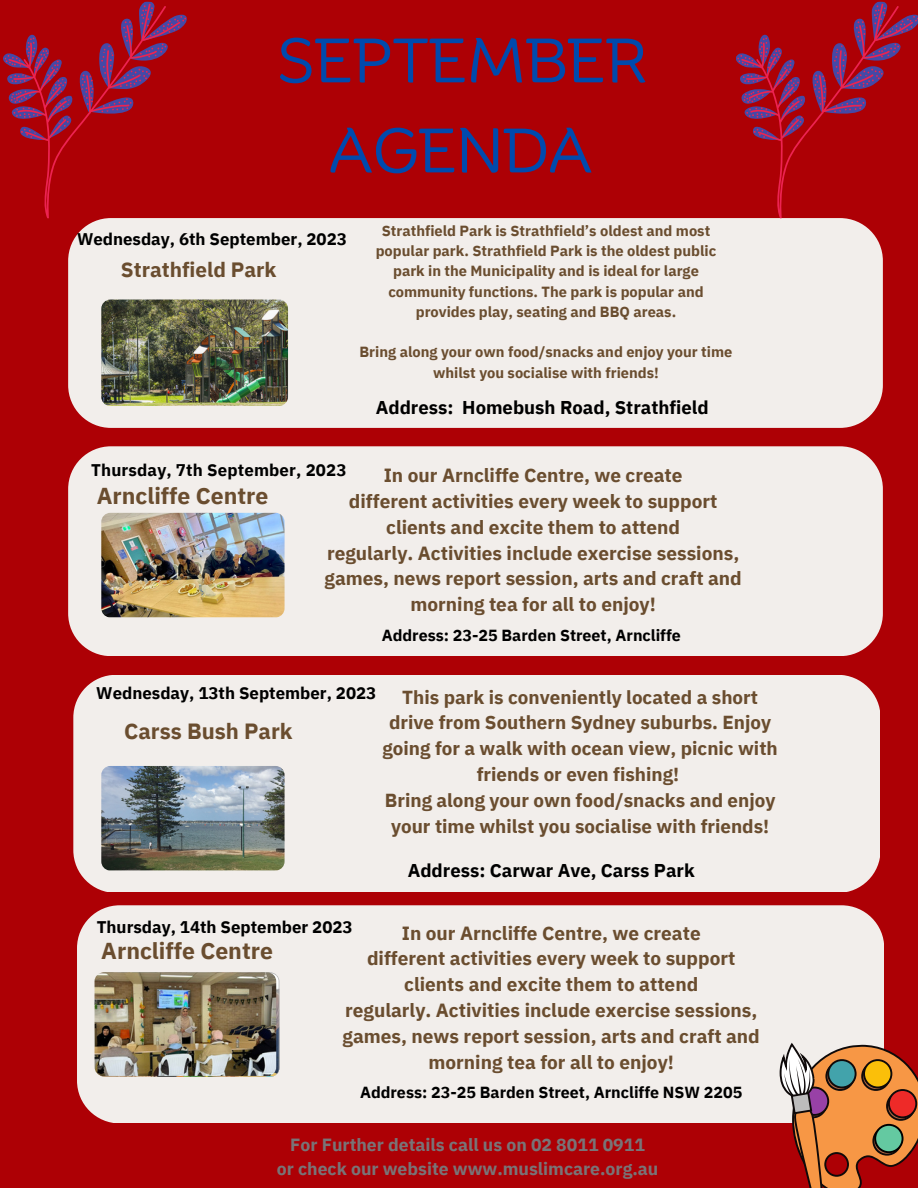
<style>
.page{position:relative;width:918px;height:1188px;background:#ad0005}
.page>*{position:absolute;margin:0;border:0;box-sizing:border-box;transform-origin:0 0}
.t1{font:60.75px "Binate Display";color:#004aad}
.t2{font:700 22.95px "IBM Plex Sans";color:#6a4d2f}
.t3{font:700 21.9px "IBM Plex Sans";color:#6a4d2f}
.t4{font:700 20.7px "IBM Plex Sans";color:#6a4d2f}
.t5{font:700 19.05px/25.8px "IBM Plex Sans";color:#6a4d2f;text-align:center}
.t6{font:700 18.9px/25.8px "IBM Plex Sans";color:#6a4d2f;text-align:center}
.t7{font:700 18.45px "IBM Plex Sans";color:#000}
.t8{font:700 17.7px "IBM Plex Sans";color:#797477}
.t9{font:700 16.8px "IBM Plex Sans";color:#000}
.t10{font:700 16.05px "IBM Plex Sans";color:#000}
.t11{font:700 14.7px/20.2px "IBM Plex Sans";color:#6a4d2f;text-align:center}
</style>
<div class="page">
<div style="left:68px;top:218px;width:815px;height:209px;background:#f2eeeb"></div>
<img style="left:101px;top:300px;width:187px;height:106px">
<div style="left:68px;top:446px;width:815px;height:210px;background:#f2eeeb"></div>
<div style="left:77px;top:905px;width:807px;height:217px;background:#f2eeeb"></div>
<img style="left:101px;top:975px;width:178px;height:102px">
<img style="left:95px;top:972px;width:181px;height:104px">
<div style="left:73px;top:675px;width:807px;height:217px;background:#f2eeeb"></div>
<img style="left:101px;top:766px;width:184px;height:104px">
<img style="left:101px;top:513px;width:184px;height:104px">
<svg style="left:780px;top:1043px;width:138px;height:145px"></svg>
<svg style="left:734px;top:1px;width:184px;height:220px"></svg>
<svg style="left:3px;top:1px;width:184px;height:220px"></svg>
<p class="t1" style="left:278px;top:3px;width:371px">SEPTEMBER</p>
<p class="t1" style="left:330px;top:93px;width:264px">AGENDA</p>
<p class="t9" style="left:77px;top:228px;width:271px">Wednesday, 6th September, 2023</p>
<p class="t4" style="left:121px;top:256px;width:157px">Strathfield Park</p>
<p class="t11" style="left:376px;top:220px;width:342px">Strathfield Park is Strathfield’s oldest and most popular park. Strathfield Park is the oldest public park in the Municipality and is ideal for large community functions. The park is popular and provides play, seating and BBQ areas.</p>
<p class="t11" style="left:360px;top:342px;width:374px">Bring along your own food/snacks and enjoy your time whilst you socialise with friends!</p>
<p class="t7" style="left:376px;top:396px;width:334px">Address: Homebush Road, Strathfield</p>
<p class="t9" style="left:91px;top:459px;width:257px">Thursday, 7th September, 2023</p>
<p class="t5" style="left:384px;top:462px;width:300px">In our Arncliffe Centre, we create</p>
<p class="t5" style="left:349px;top:488px;width:370px">different activities every week to support</p>
<p class="t5" style="left:386px;top:514px;width:295px">clients and excite them to attend</p>
<p class="t5" style="left:325px;top:540px;width:419px">regularly. Activities include exercise sessions, games, news report session, arts and craft and morning tea for all to enjoy!</p>
<p class="t10" style="left:382px;top:624px;width:301px">Address: 23-25 Barden Street, Arncliffe</p>
<p class="t2" style="left:97px;top:481px;width:173px">Arncliffe Centre</p>
<p class="t9" style="left:96px;top:682px;width:282px">Wednesday, 13th September, 2023</p>
<p class="t6" style="left:383px;top:684px;width:397px">This park is conveniently located a short drive from Southern Sydney suburbs. Enjoy going for a walk with ocean view, picnic with friends or even fishing!</p>
<p class="t6" style="left:385px;top:787px;width:392px">Bring along your own food/snacks and enjoy your time whilst you socialise with friends!</p>
<p class="t3" style="left:124px;top:716px;width:170px">Carss Bush Park</p>
<p class="t7" style="left:408px;top:858px;width:289px">Address: Carwar Ave, Carss Park</p>
<p class="t9" style="left:97px;top:916px;width:257px">Thursday, 14th September 2023</p>
<p class="t5" style="left:402px;top:920px;width:300px">In our Arncliffe Centre, we create</p>
<p class="t5" style="left:367px;top:945px;width:370px">different activities every week to support</p>
<p class="t5" style="left:404px;top:971px;width:295px">clients and excite them to attend</p>
<p class="t5" style="left:343px;top:997px;width:419px">regularly. Activities include exercise sessions, games, news report session, arts and craft and morning tea for all to enjoy!</p>
<p class="t10" style="left:360px;top:1082px;width:384px">Address: 23-25 Barden Street, Arncliffe NSW 2205</p>
<p class="t2" style="left:101px;top:936px;width:173px">Arncliffe Centre</p>
<p class="t8" style="left:290px;top:1133px;width:356px">For Further details call us on 02 8011 0911</p>
<p class="t8" style="left:277px;top:1157px;width:383px">or check our website www.muslimcare.org.au</p>
</div>
